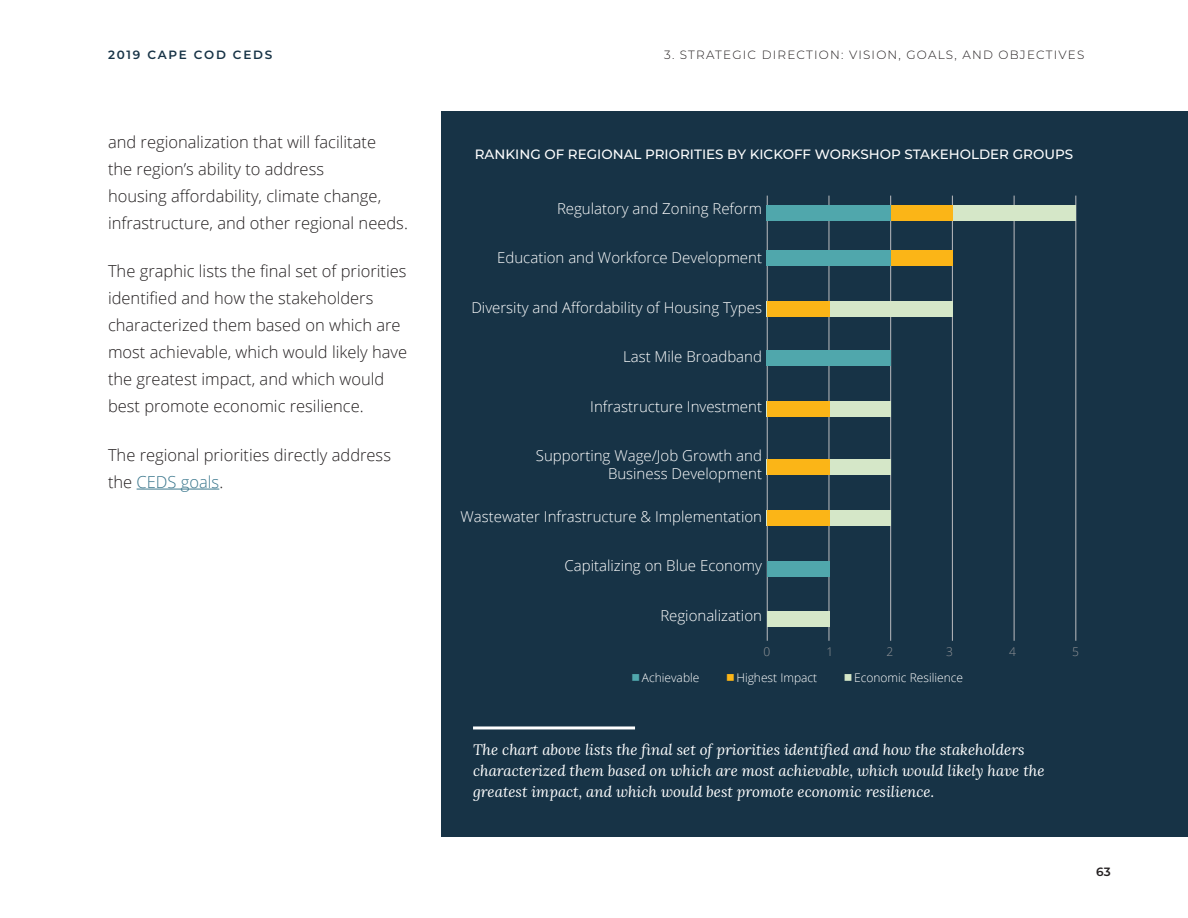
<style>
.page{position:relative;width:1188px;height:918px;background:#fff}
.page>*{position:absolute;margin:0;border:0;box-sizing:border-box;transform-origin:0 0}
.t1{font:300 16.5px/27px "Open Sans";color:#231f20}
.Chart_Data{font:300 15px/18px "Open Sans";color:#fff;text-align:right}
.Caption_Lora_Italic{font:italic 15px/21px "Lora";color:#fff}
.Chart_Title{font:500 13.5px "Montserrat";color:#fff}
.t2{font:300 12px "Montserrat";letter-spacing:.1em;color:#231f20}
.Chart_Data-2{font:300 12px "Open Sans";color:#fff}
.t3{font:600 12px "Montserrat";letter-spacing:.15em;color:#173346}
.Chart_Label{font:300 12px "Open Sans";color:#939598}
.t4{font:600 12px "Montserrat";color:#231f20}
.s1{color:#3b778d}
</style>
<div class="page">
<div style="left:441px;top:111px;width:747px;height:726px;background:#173346"></div>
<hr style="left:473px;top:726px;width:162px;height:3px;background:#fff">
<hr style="left:137px;top:489px;width:82px;height:1px;background:#3b778d">
<hr style="left:767px;top:196px;width:1px;height:445px;background:#bcbdc0">
<hr style="left:1075px;top:196px;width:1px;height:445px;background:#bcbdc0">
<hr style="left:1014px;top:196px;width:1px;height:445px;background:#bcbdc0">
<hr style="left:952px;top:196px;width:1px;height:445px;background:#bcbdc0">
<hr style="left:890px;top:196px;width:1px;height:445px;background:#bcbdc0">
<hr style="left:829px;top:196px;width:1px;height:445px;background:#bcbdc0">
<div style="left:952px;top:205px;width:124px;height:15px;background:#d5e7c8"></div>
<div style="left:767px;top:205px;width:186px;height:15px;background:#fbb517"></div>
<div style="left:767px;top:205px;width:124px;height:15px;background:#50a7ac"></div>
<div style="left:767px;top:401px;width:124px;height:16px;background:#d5e7c8"></div>
<div style="left:767px;top:401px;width:63px;height:16px;background:#fbb517"></div>
<div style="left:767px;top:301px;width:186px;height:15px;background:#d5e7c8"></div>
<div style="left:767px;top:301px;width:63px;height:15px;background:#fbb517"></div>
<div style="left:767px;top:511px;width:124px;height:15px;background:#d5e7c8"></div>
<div style="left:767px;top:511px;width:63px;height:15px;background:#fbb517"></div>
<div style="left:767px;top:250px;width:186px;height:15px;background:#fbb517"></div>
<div style="left:767px;top:250px;width:124px;height:15px;background:#50a7ac"></div>
<div style="left:767px;top:460px;width:124px;height:15px;background:#d5e7c8"></div>
<div style="left:767px;top:460px;width:63px;height:15px;background:#fbb517"></div>
<div style="left:767px;top:350px;width:124px;height:16px;background:#50a7ac"></div>
<div style="left:767px;top:562px;width:63px;height:15px;background:#50a7ac"></div>
<div style="left:767px;top:611px;width:63px;height:16px;background:#d5e7c8"></div>
<p class="t3" style="left:108px;top:46px;width:166px">2019 CAPE COD CEDS</p>
<p class="t1" style="left:108px;top:128px;width:301px">and regionalization that will facilitate<br>the region’s ability to address<br>housing affordability, climate change, infrastructure, and other regional needs.</p>
<p class="t1" style="left:108px;top:257px;width:301px">The graphic lists the final set of priorities identified and how the stakeholders characterized them based on which are most achievable, which would likely have the greatest impact, and which would best promote economic resilience.</p>
<p class="t1" style="left:108px;top:441px;width:285px">The regional priorities directly address the <span class="s1">CEDS goals</span>.</p>
<p class="t2" style="left:664px;top:47px;width:420px">3. STRATEGIC DIRECTION: VISION, GOALS, AND OBJECTIVES</p>
<p class="Chart_Title" style="left:475px;top:145px;width:600px">RANKING OF REGIONAL PRIORITIES BY KICKOFF WORKSHOP STAKEHOLDER GROUPS</p>
<p class="Chart_Data" style="left:557px;top:199px;width:207px">Regulatory and Zoning Reform</p>
<p class="Chart_Data" style="left:497px;top:248px;width:266px">Education and Workforce Development</p>
<p class="Chart_Data" style="left:471px;top:298px;width:292px">Diversity and Affordability of Housing Types</p>
<p class="Chart_Data" style="left:623px;top:347px;width:140px">Last Mile Broadband</p>
<p class="Chart_Data" style="left:590px;top:397px;width:173px">Infrastructure Investment</p>
<p class="Chart_Data" style="left:536px;top:446px;width:228px">Supporting Wage/Job Growth and<br>Business Development</p>
<p class="Chart_Data" style="left:461px;top:507px;width:303px">Wastewater Infrastructure &amp; Implementation</p>
<p class="Chart_Data" style="left:565px;top:556px;width:199px">Capitalizing on Blue Economy</p>
<p class="Chart_Data" style="left:660px;top:606px;width:103px">Regionalization</p>
<p class="Chart_Label" style="left:764px;top:644px;width:8px">0</p>
<p class="Chart_Label" style="left:827px;top:644px;width:8px">1</p>
<p class="Chart_Label" style="left:886px;top:644px;width:8px">2</p>
<p class="Chart_Label" style="left:946px;top:644px;width:8px">3</p>
<p class="Chart_Label" style="left:1009px;top:644px;width:8px">4</p>
<p class="Chart_Label" style="left:1072px;top:644px;width:8px">5</p>
<p class="Chart_Data-2" style="left:642px;top:669px;width:59px">Achievable</p>
<p class="Chart_Data-2" style="left:736px;top:669px;width:82px">Highest Impact</p>
<p class="Chart_Data-2" style="left:854px;top:669px;width:110px">Economic Resilience</p>
<p class="Caption_Lora_Italic" style="left:473px;top:739px;width:573px">The chart above lists the final set of priorities identified and how the stakeholders characterized them based on which are most achievable, which would likely have the greatest impact, and which would best promote economic resilience.</p>
<p class="t4" style="left:1096px;top:863px;width:16px">63</p>
</div>
